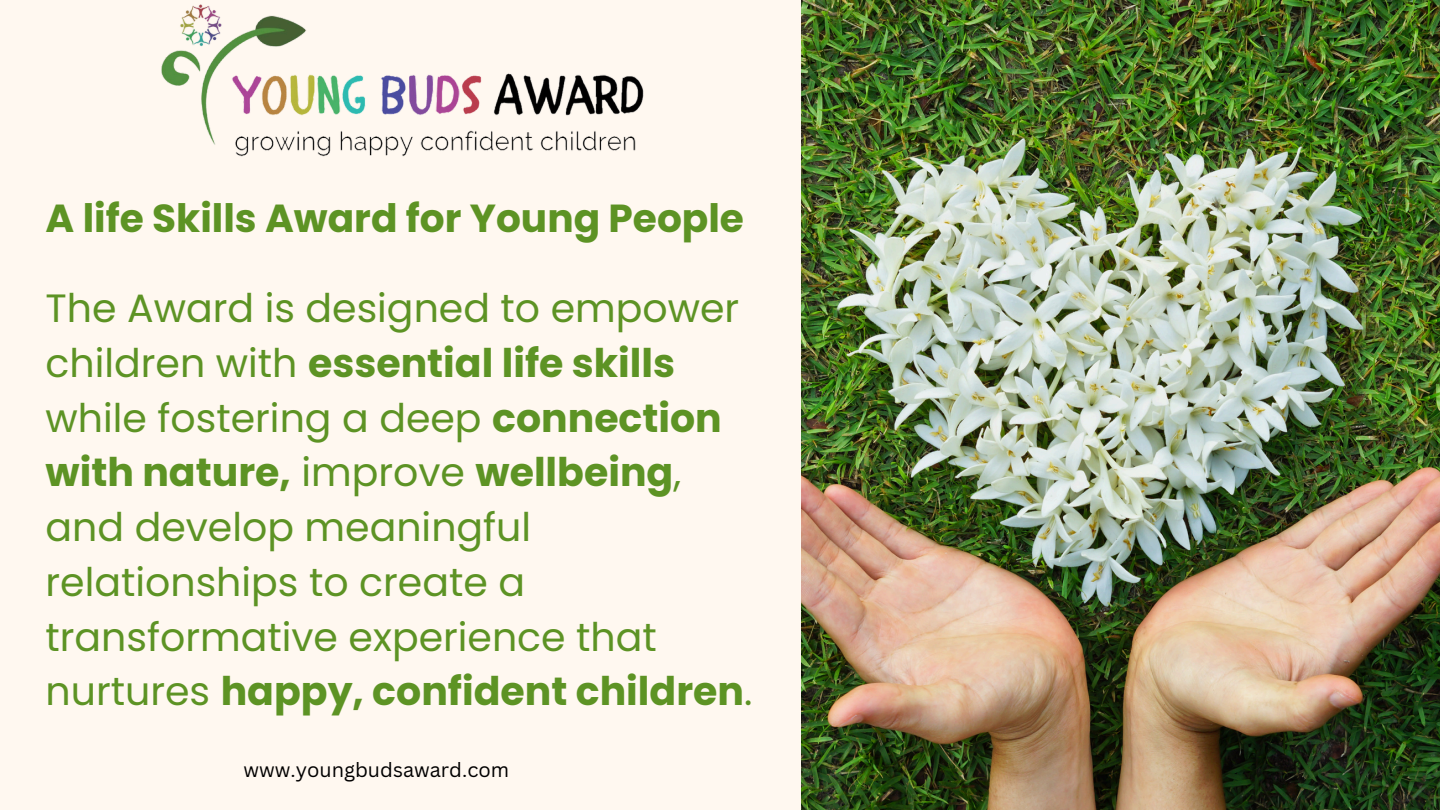
<style>
.page{position:relative;width:1440px;height:810px;background:#fff8f0}
.page>*{position:absolute;margin:0;border:0;box-sizing:border-box;transform-origin:0 0}
.t1{font:39.5px/54.8px "Poppins";color:#5d9324}
.t2{font:700 39.1px "Poppins";color:#5d9324}
.t3{font:20px "Canva Sans";color:#000}
.s1{font-weight:700}
</style>
<div class="page">
<img style="left:161px;top:4px;width:483px;height:153px">
<img style="left:801px;top:0;width:639px;height:810px">
<p class="t2" style="left:46px;top:191px;width:700px">A life Skills Award for Young People</p>
<p class="t1" style="left:46px;top:281px;width:708px">The Award is designed to empower children with <span class="s1">essential life skills </span>while fostering a deep <span class="s1">connection with nature,</span> improve <span class="s1">wellbeing</span>, and develop meaningful relationships to create a transformative experience that nurtures <span class="s1">happy, confident children</span>.</p>
<h1 class="t3" style="left:243px;top:756px;width:267px">www.youngbudsaward.com</h1>
</div>
